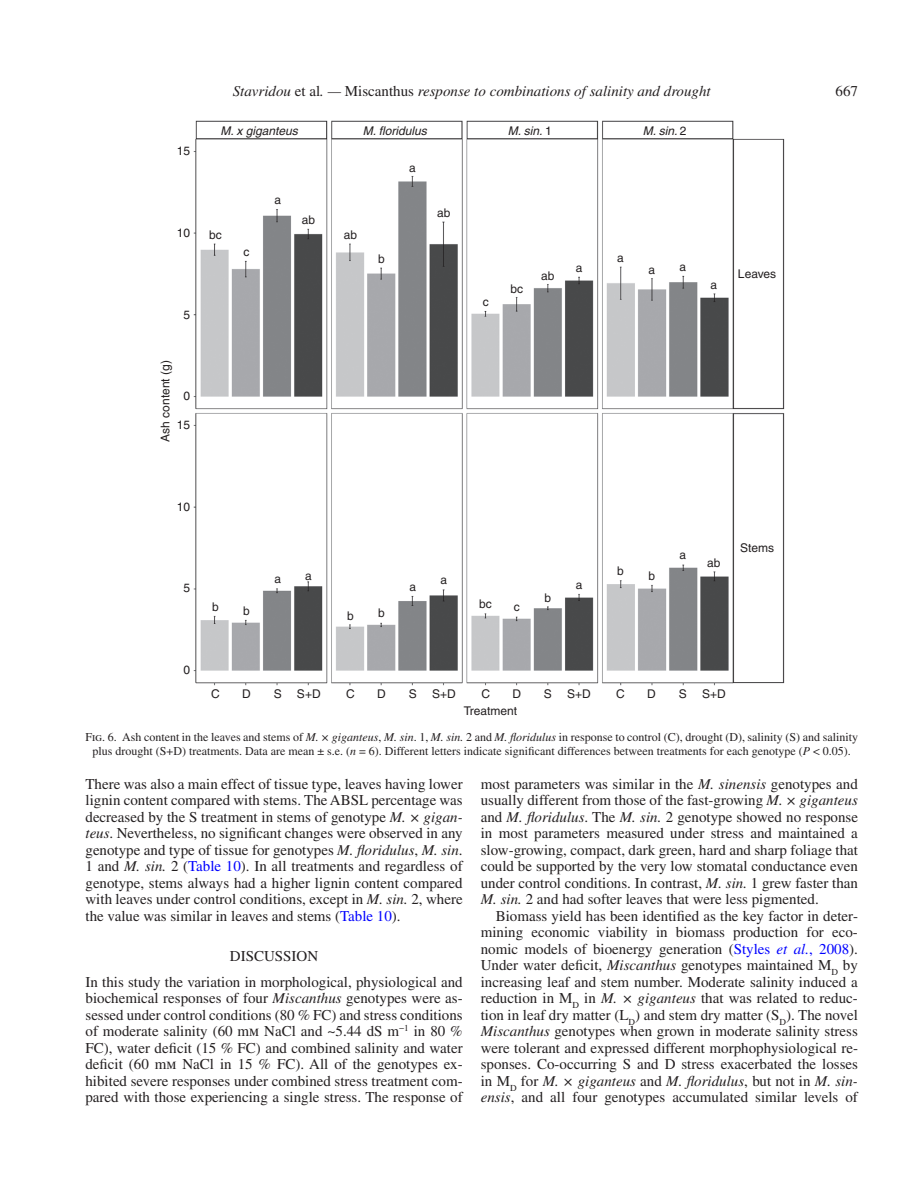
<style>
.page{position:relative;width:918px;height:1186px;background:#fff}
.page>*{position:absolute;margin:0;border:0;box-sizing:border-box;transform-origin:0 0}
.t1{font:15px/16.5px "Times LT Std";color:#231f20;text-align:justify}
.t2{font:italic 15px "Times LT Std";color:#231f20}
.t3{font:12px/13.5px "Times LT Std";color:#231f20;text-align:center}
.t4{font:12px "Helvetica";color:#231f20}
.t5{font:italic 12px "Helvetica";color:#231f20}
.s1{font-style:normal}
.s2{font-style:italic}
.s3{color:#00f}
.s4{font-style:italic;color:#00f}
</style>
<div class="page">
<img style="left:194px;top:120px;width:590px;height:565px">
<p class="t2" style="left:233px;top:83px;width:479px">Stavridou <span class="s1">et al</span>. — <span class="s1">Miscanthus</span> response to combinations of salinity and drought</p>
<p class="t1" style="left:836px;top:83px;width:24px">667</p>
<p class="t4" style="left:177px;top:144px;width:15px">15</p>
<p class="t5" style="left:221px;top:124px;width:79px">M. x giganteus</p>
<p class="t5" style="left:363px;top:124px;width:66px">M. floridulus</p>
<p class="t5" style="left:508px;top:124px;width:45px">M. sin. <span class="s1">1</span></p>
<p class="t5" style="left:643px;top:124px;width:45px">M. sin. <span class="s1">2</span></p>
<p class="t4" style="left:274px;top:193px;width:8px">a</p>
<p class="t4" style="left:302px;top:213px;width:15px">ab</p>
<p class="t4" style="left:409px;top:160px;width:8px">a</p>
<p class="t4" style="left:437px;top:206px;width:15px">ab</p>
<p class="t4" style="left:177px;top:226px;width:15px">10</p>
<p class="t4" style="left:209px;top:228px;width:14px">bc</p>
<p class="t4" style="left:184px;top:307px;width:8px">5</p>
<p class="t4" style="left:158px;top:442px;width:83px;rotate:-90deg">Ash content (g)</p>
<p class="t4" style="left:184px;top:389px;width:8px">0</p>
<p class="t4" style="left:177px;top:418px;width:15px">15</p>
<p class="t4" style="left:243px;top:245px;width:7px">c</p>
<p class="t4" style="left:344px;top:228px;width:15px">ab</p>
<p class="t4" style="left:378px;top:252px;width:8px">b</p>
<p class="t4" style="left:483px;top:295px;width:7px">c</p>
<p class="t4" style="left:511px;top:281px;width:14px">bc</p>
<p class="t4" style="left:541px;top:268px;width:15px">ab</p>
<p class="t4" style="left:576px;top:261px;width:8px">a</p>
<p class="t4" style="left:617px;top:251px;width:8px">a</p>
<p class="t4" style="left:649px;top:262px;width:8px">a</p>
<p class="t4" style="left:680px;top:260px;width:8px">a</p>
<p class="t4" style="left:711px;top:278px;width:8px">a</p>
<p class="t4" style="left:738px;top:267px;width:40px">Leaves</p>
<p class="t4" style="left:177px;top:500px;width:15px">10</p>
<p class="t4" style="left:184px;top:581px;width:8px">5</p>
<p class="t4" style="left:184px;top:663px;width:8px">0</p>
<p class="t4" style="left:212px;top:600px;width:8px">b</p>
<p class="t4" style="left:243px;top:604px;width:8px">b</p>
<p class="t4" style="left:274px;top:572px;width:8px">a</p>
<p class="t4" style="left:305px;top:569px;width:8px">a</p>
<p class="t4" style="left:347px;top:609px;width:8px">b</p>
<p class="t4" style="left:378px;top:606px;width:8px">b</p>
<p class="t4" style="left:410px;top:579px;width:8px">a</p>
<p class="t4" style="left:440px;top:573px;width:8px">a</p>
<p class="t4" style="left:479px;top:597px;width:14px">bc</p>
<p class="t4" style="left:514px;top:600px;width:7px">c</p>
<p class="t4" style="left:545px;top:591px;width:8px">b</p>
<p class="t4" style="left:576px;top:578px;width:8px">a</p>
<p class="t4" style="left:617px;top:564px;width:8px">b</p>
<p class="t4" style="left:649px;top:569px;width:8px">b</p>
<p class="t4" style="left:680px;top:548px;width:8px">a</p>
<p class="t4" style="left:707px;top:555px;width:15px">ab</p>
<p class="t4" style="left:740px;top:540px;width:36px">Stems</p>
<p class="t4" style="left:211px;top:687px;width:10px">C</p>
<p class="t4" style="left:242px;top:687px;width:10px">D</p>
<p class="t4" style="left:274px;top:687px;width:10px">S</p>
<p class="t4" style="left:297px;top:687px;width:25px">S+D</p>
<p class="t4" style="left:346px;top:687px;width:10px">C</p>
<p class="t4" style="left:377px;top:687px;width:10px">D</p>
<p class="t4" style="left:409px;top:687px;width:10px">S</p>
<p class="t4" style="left:432px;top:687px;width:25px">S+D</p>
<p class="t4" style="left:482px;top:687px;width:10px">C</p>
<p class="t4" style="left:513px;top:687px;width:10px">D</p>
<p class="t4" style="left:544px;top:687px;width:10px">S</p>
<p class="t4" style="left:567px;top:687px;width:25px">S+D</p>
<p class="t4" style="left:616px;top:687px;width:10px">C</p>
<p class="t4" style="left:647px;top:687px;width:10px">D</p>
<p class="t4" style="left:679px;top:687px;width:10px">S</p>
<p class="t4" style="left:702px;top:687px;width:25px">S+D</p>
<p class="t4" style="left:464px;top:704px;width:55px">Treatment</p>
<p class="t3" style="left:86px;top:730px;width:774px">Fig. 6. Ash content in the leaves and stems of <span class="s2">M. × giganteus</span>, <span class="s2">M. sin</span>. 1, <span class="s2">M. sin.</span> 2 and <span class="s2">M. floridulus</span> in response to control (C), drought (D), salinity (S) and salinity plus drought (S+D) treatments. Data are mean ± s.e. (<span class="s2">n</span> = 6). Different letters indicate significant differences between treatments for each genotype (<span class="s2">P</span> &lt; 0.05).</p>
<p class="t1" style="left:86px;top:775px;width:379px">There was also a main effect of tissue type, leaves having lower lignin content compared with stems. The ABSL percentage was decreased by the S treatment in stems of genotype <span class="s2">M. × gigan&shy;teus</span>. Nevertheless, no significant changes were observed in any genotype and type of tissue for genotypes <span class="s2">M. floridulus</span>, <span class="s2">M. sin</span>.<br>1 and <span class="s2">M. sin.</span> 2 (<span class="s3">Table 10</span>). In all treatments and regardless of genotype, stems always had a higher lignin content compared with leaves under control conditions, except in <span class="s2">M. sin.</span> 2, where the value was similar in leaves and stems (<span class="s3">Table 10</span>).</p>
<p class="t1" style="left:86px;top:943px;width:379px;line-height:25.5px;text-align:center">DISCUSSION<br>In this study the variation in morphological, physiological and</p>
<p class="t1" style="left:85px;top:990px;width:379px">biochemical responses of four <span class="s2">Miscanthus</span> genotypes were as&shy;sessed under control conditions (80 % FC) and stress conditions of moderate salinity (60 mm NaCl and ~5.44 dS m<sup>−1</sup> in 80 % FC), water deficit (15 % FC) and combined salinity and water deficit (60 mm NaCl in 15 % FC). All of the genotypes ex&shy;hibited severe responses under combined stress treatment com&shy;pared with those experiencing a single stress. The response of</p>
<p class="t1" style="left:481px;top:775px;width:379px">most parameters was similar in the <span class="s2">M. sinensis</span> genotypes and usually different from those of the fast-growing <span class="s2">M. × giganteus </span>and <span class="s2">M. floridulus</span>. The <span class="s2">M. sin.</span> 2 genotype showed no response in most parameters measured under stress and maintained a slow-growing, compact, dark green, hard and sharp foliage that could be supported by the very low stomatal conductance even under control conditions. In contrast, <span class="s2">M. sin.</span> 1 grew faster than <span class="s2">M. sin.</span> 2 and had softer leaves that were less pigmented.</p>
<p class="t1" style="left:481px;top:907px;width:379px;text-indent:15px">Biomass yield has been identified as the key factor in deter&shy;mining economic viability in biomass production for eco&shy;nomic models of bioenergy generation (<span class="s3">Styles</span> <span class="s4">et al.</span><span class="s3">, 2008</span>).<br>Under water deficit, <span class="s2">Miscanthus</span> genotypes maintained M<sub>D</sub> by increasing leaf and stem number. Moderate salinity induced a reduction in M<sub>D</sub> in <span class="s2">M. × giganteus</span> that was related to reduc&shy;tion in leaf dry matter (L<sub>D</sub>) and stem dry matter (S<sub>D</sub>). The novel <span class="s2">Miscanthus</span> genotypes when grown in moderate salinity stress were tolerant and expressed different morphophysiological re&shy;sponses. Co-occurring S and D stress exacerbated the losses in M<sub>D</sub> for <span class="s2">M. × giganteus</span> and <span class="s2">M. floridulus</span>, but not in <span class="s2">M. sin&shy;ensis</span>, and all four genotypes accumulated similar levels of</p>
</div>
